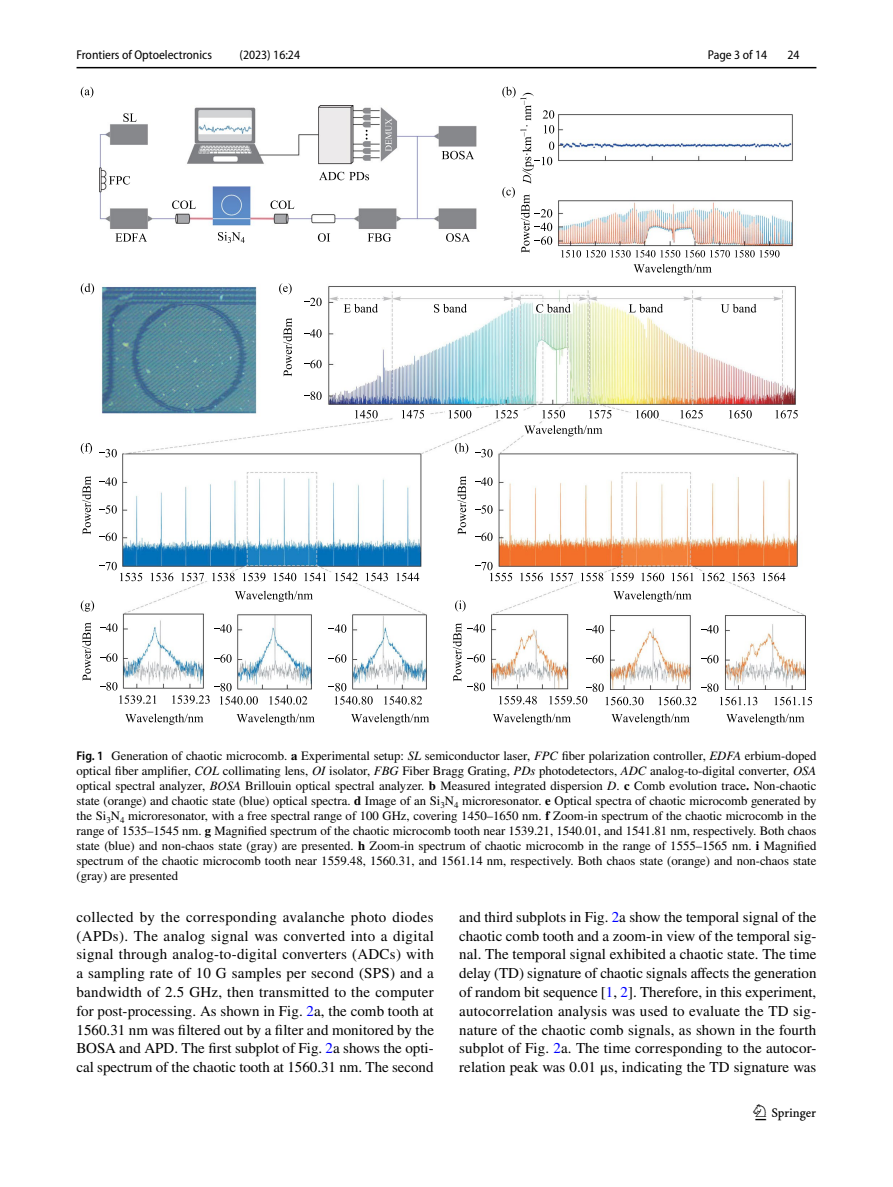
<style>
.page{position:relative;width:893px;height:1187px;background:#fff}
.page>*{position:absolute;margin:0;border:0;box-sizing:border-box;transform-origin:0 0}
.t1{font:22.5px "Springnew Regular 3";color:#000}
.t2{font:15px/18.8px "STIX";letter-spacing:.005em;color:#000;text-align:justify}
.t3{font:12.75px/15px "STIX";color:#000;text-align:justify}
.t4{font:semi-condensed 12.75px "Myriad Pro";color:#000}
.s1{font-family:"Myriad Pro";font-weight:600;font-stretch:semi-condensed}
.s2{font-weight:700}
.s3{font-style:italic}
.s4{color:#00f}
</style>
<div class="page">
<hr style="left:77px;top:67px;width:739px;height:1px;background:#000">
<img style="left:100px;top:106px;width:706px;height:583px">
<svg style="left:125px;top:713px;width:78px;height:11px"></svg>
<svg style="left:633px;top:264px;width:79px;height:11px"></svg>
<svg style="left:82px;top:622px;width:9px;height:58px"></svg>
<svg style="left:100px;top:682px;width:56px;height:21px"></svg>
<svg style="left:100px;top:653px;width:17px;height:8px"></svg>
<svg style="left:99px;top:532px;width:18px;height:9px"></svg>
<svg style="left:99px;top:505px;width:18px;height:8px"></svg>
<svg style="left:99px;top:477px;width:18px;height:9px"></svg>
<svg style="left:100px;top:623px;width:17px;height:9px"></svg>
<svg style="left:236px;top:713px;width:79px;height:11px"></svg>
<svg style="left:172px;top:683px;width:135px;height:21px"></svg>
<svg style="left:214px;top:654px;width:18px;height:8px"></svg>
<svg style="left:214px;top:624px;width:18px;height:8px"></svg>
<svg style="left:351px;top:713px;width:78px;height:11px"></svg>
<svg style="left:329px;top:683px;width:93px;height:21px"></svg>
<svg style="left:329px;top:654px;width:17px;height:8px"></svg>
<svg style="left:329px;top:624px;width:17px;height:8px"></svg>
<svg style="left:493px;top:713px;width:78px;height:11px"></svg>
<svg style="left:453px;top:623px;width:8px;height:58px"></svg>
<svg style="left:82px;top:476px;width:9px;height:58px"></svg>
<svg style="left:283px;top:318px;width:9px;height:58px"></svg>
<svg style="left:457px;top:476px;width:9px;height:58px"></svg>
<svg style="left:467px;top:682px;width:18px;height:9px"></svg>
<svg style="left:467px;top:654px;width:18px;height:8px"></svg>
<svg style="left:467px;top:624px;width:18px;height:8px"></svg>
<svg style="left:611px;top:713px;width:79px;height:11px"></svg>
<svg style="left:586px;top:654px;width:18px;height:9px"></svg>
<svg style="left:586px;top:625px;width:18px;height:8px"></svg>
<svg style="left:726px;top:713px;width:78px;height:11px"></svg>
<svg style="left:499px;top:683px;width:313px;height:22px"></svg>
<svg style="left:701px;top:654px;width:17px;height:9px"></svg>
<svg style="left:701px;top:625px;width:17px;height:8px"></svg>
<svg style="left:721px;top:304px;width:35px;height:8px"></svg>
<svg style="left:536px;top:304px;width:35px;height:8px"></svg>
<svg style="left:561px;top:250px;width:218px;height:7px"></svg>
<svg style="left:629px;top:304px;width:34px;height:8px"></svg>
<svg style="left:434px;top:304px;width:33px;height:8px"></svg>
<svg style="left:344px;top:304px;width:34px;height:8px"></svg>
<svg style="left:475px;top:532px;width:18px;height:9px"></svg>
<svg style="left:304px;top:360px;width:18px;height:8px"></svg>
<svg style="left:304px;top:329px;width:18px;height:8px"></svg>
<svg style="left:304px;top:298px;width:18px;height:8px"></svg>
<svg style="left:304px;top:391px;width:18px;height:9px"></svg>
<svg style="left:475px;top:505px;width:18px;height:8px"></svg>
<svg style="left:475px;top:477px;width:18px;height:9px"></svg>
<svg style="left:475px;top:449px;width:18px;height:8px"></svg>
<svg style="left:475px;top:562px;width:37px;height:19px"></svg>
<svg style="left:355px;top:410px;width:23px;height:8px"></svg>
<svg style="left:81px;top:87px;width:12px;height:11px"></svg>
<svg style="left:81px;top:283px;width:13px;height:11px"></svg>
<svg style="left:81px;top:443px;width:387px;height:14px"></svg>
<svg style="left:81px;top:590px;width:610px;height:21px"></svg>
<svg style="left:279px;top:283px;width:13px;height:11px"></svg>
<svg style="left:502px;top:87px;width:52px;height:166px"></svg>
<svg style="left:99px;top:562px;width:320px;height:19px"></svg>
<svg style="left:524px;top:425px;width:78px;height:11px"></svg>
<svg style="left:402px;top:410px;width:396px;height:8px"></svg>
<svg style="left:446px;top:233px;width:24px;height:9px"></svg>
<svg style="left:368px;top:233px;width:23px;height:9px"></svg>
<svg style="left:115px;top:232px;width:215px;height:11px"></svg>
<svg style="left:270px;top:200px;width:24px;height:9px"></svg>
<svg style="left:172px;top:200px;width:24px;height:9px"></svg>
<svg style="left:109px;top:176px;width:21px;height:8px"></svg>
<svg style="left:123px;top:113px;width:14px;height:9px"></svg>
<svg style="left:319px;top:172px;width:50px;height:8px"></svg>
<svg style="left:442px;top:151px;width:32px;height:8px"></svg>
<svg style="left:385px;top:118px;width:7px;height:33px"></svg>
<svg style="left:366px;top:130px;width:2px;height:9px"></svg>
<svg style="left:520px;top:572px;width:265px;height:9px"></svg>
<p class="t4" style="left:77px;top:48px;width:137px">Frontiers of Optoelectronics</p>
<p class="t4" style="left:240px;top:48px;width:62px">(2023) 16:24</p>
<p class="t4" style="left:708px;top:48px;width:61px">Page 3 of 14</p>
<p class="t4" style="left:787px;top:48px;width:14px">24</p>
<p class="t3" style="left:77px;top:749px;width:741px"><span class="s1">Fig. 1</span> Generation of chaotic microcomb. <span class="s2">a</span> Experimental setup: <span class="s3">SL</span> semiconductor laser, <span class="s3">FPC</span> fiber polarization controller, <span class="s3">EDFA</span> erbium-doped optical fiber amplifier, <span class="s3">COL</span> collimating lens, <span class="s3">OI</span> isolator, <span class="s3">FBG</span> Fiber Bragg Grating, <span class="s3">PDs</span> photodetectors, <span class="s3">ADC</span> analog-to-digital converter, <span class="s3">OSA </span>optical spectral analyzer, <span class="s3">BOSA</span> Brillouin optical spectral analyzer. <span class="s2">b</span> Measured integrated dispersion <span class="s3">D</span>. <span class="s2">c</span> Comb evolution trace<span class="s2">.</span> Non-chaotic state (orange) and chaotic state (blue) optical spectra. <span class="s2">d</span> Image of an Si<sub>3</sub>N<sub>4</sub> microresonator. <span class="s2">e</span> Optical spectra of chaotic microcomb generated by the Si<sub>3</sub>N<sub>4</sub> microresonator, with a free spectral range of 100 GHz, covering 1450–1650 nm. <span class="s2">f</span> Zoom-in spectrum of the chaotic microcomb in the range of 1535–1545 nm. <span class="s2">g</span> Magnified spectrum of the chaotic microcomb tooth near 1539.21, 1540.01, and 1541.81 nm, respectively. Both chaos state (blue) and non-chaos state (gray) are presented. <span class="s2">h</span> Zoom-in spectrum of chaotic microcomb in the range of 1555–1565 nm. <span class="s2">i</span> Magnified spectrum of the chaotic microcomb tooth near 1559.48, 1560.31, and 1561.14 nm, respectively. Both chaos state (orange) and non-chaos state (gray) are presented</p>
<p class="t2" style="left:77px;top:908px;width:359px">collected by the corresponding avalanche photo diodes (APDs). The analog signal was converted into a digital signal through analog-to-digital converters (ADCs) with a sampling rate of 10 G samples per second (SPS) and a bandwidth of 2.5 GHz, then transmitted to the computer for post-processing. As shown in Fig. <span class="s4">2</span>a, the comb tooth at 1560.31 nm was filtered out by a filter and monitored by the BOSA and APD. The first subplot of Fig. <span class="s4">2</span>a shows the opti&shy;cal spectrum of the chaotic tooth at 1560.31 nm. The second</p>
<p class="t2" style="left:459px;top:908px;width:359px">and third subplots in Fig. <span class="s4">2</span>a show the temporal signal of the chaotic comb tooth and a zoom-in view of the temporal sig&shy;nal. The temporal signal exhibited a chaotic state. The time delay (TD) signature of chaotic signals affects the generation of random bit sequence [<span class="s4">1</span>, <span class="s4">2</span>]. Therefore, in this experiment, autocorrelation analysis was used to evaluate the TD sig&shy;nature of the chaotic comb signals, as shown in the fourth subplot of Fig. <span class="s4">2</span>a. The time corresponding to the autocor&shy;relation peak was 0.01 μs, indicating the TD signature was</p>
<h1 class="t1" style="left:755px;top:1104px;width:62px">1 3</h1>
</div>
